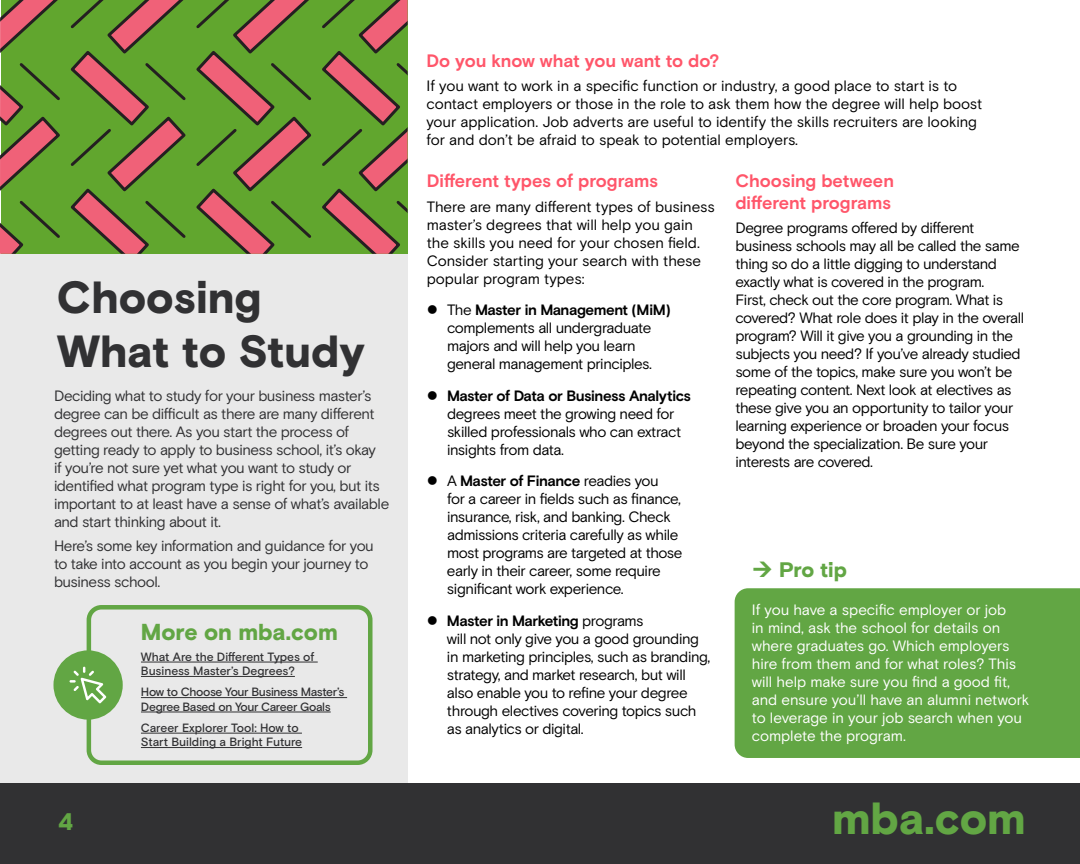
<style>
.page{position:relative;width:1080px;height:864px;background:#fff}
.page>*{position:absolute;margin:0;border:0;box-sizing:border-box;transform-origin:0 0}
.t1{font:900 45px/54px "Basis Grotesque Pro";letter-spacing:-.005em;color:#313133}
.t2{font:900 45px "Basis Grotesque Pro";letter-spacing:-.005em;color:#62a644}
.t3{font:900 24px "Basis Grotesque Pro";color:#62a644}
.t4{font:900 23.1px "Basis Grotesque Pro";letter-spacing:-.005em;color:#62a644}
.t5{font:900 21px "Basis Grotesque Pro";letter-spacing:-.01em;color:#62a644}
.t6{font:700 18px/21.6px "Basis Grotesque Pro";letter-spacing:-.005em;color:#ff566a}
.t7{font:15px/18px "Basis Grotesque Pro";letter-spacing:-.025em;color:#000}
.t8{font:15px/18px "Basis Grotesque Pro";letter-spacing:-.035em;color:#313133}
.t9{font:15px/18px "Basis Grotesque Pro";letter-spacing:-.005em;color:#000}
.t10{font:15px/18px "Basis Grotesque Pro";letter-spacing:-.005em;color:#fff}
.t11{font:700 15px "Basis Grotesque Pro";letter-spacing:-.035em;color:#000}
.t12{font:500 12px/14.4px "Basis Grotesque Pro";letter-spacing:-.02em;color:#313133}
.t13{font:500 12px/14.4px "Basis Grotesque Pro";color:#313133}
.s1{font-weight:700}
</style>
<div class="page">
<div style="left:0;top:783px;width:1080px;height:81px;background:#313133"></div>
<div style="left:0;top:250px;width:407px;height:533px;background:#e9e9e9"></div>
<hr style="left:141px;top:662px;width:177px;height:1px;background:#313133">
<hr style="left:141px;top:676px;width:154px;height:1px;background:#313133">
<hr style="left:141px;top:697px;width:206px;height:1px;background:#313133">
<hr style="left:141px;top:712px;width:190px;height:1px;background:#313133">
<hr style="left:141px;top:733px;width:161px;height:1px;background:#313133">
<hr style="left:141px;top:747px;width:161px;height:1px;background:#313133">
<div style="left:87px;top:605px;width:286px;height:160px;border:4px solid #62a644;border-radius:13px"></div>
<div style="left:53px;top:650px;width:70px;height:70px;background:#62a644;border-radius:50%"></div>
<svg style="left:70px;top:667px;width:36px;height:36px"></svg>
<div style="left:735px;top:588px;width:345px;height:170px;background:#62a644"></div>
<svg style="left:194px;top:0;width:214px;height:254px;background:#788b3b"></svg>
<svg style="left:0;top:0;width:188px;height:254px;background:#778d3b"></svg>
<h1 class="t1" style="left:57px;top:273px;width:310px">Choosing<br>What to Study</h1>
<p class="t8" style="left:54px;top:387px;width:337px">Deciding what to study for your business master’s degree can be difficult as there are many different degrees out there. As you start the process of getting ready to apply to business school, it’s okay<br>if you’re not sure yet what you want to study or identified what program type is right for you, but its important to at least have a sense of what’s available and start thinking about it.</p>
<p class="t8" style="left:54px;top:537px;width:321px">Here’s some key information and guidance for you to take into account as you begin your journey to business school.</p>
<h3 class="t4" style="left:141px;top:618px;width:199px">More on mba.com</h3>
<p class="t12" style="left:141px;top:650px;width:175px">What Are the Different Types of<br>Business Master’s Degrees?</p>
<p class="t12" style="left:141px;top:685px;width:205px">How to Choose Your Business Master’s<br>Degree Based on Your Career Goals</p>
<p class="t13" style="left:141px;top:721px;width:163px">Career Explorer Tool: How to<br>Start Building a Bright Future</p>
<p class="t6" style="left:426px;top:50px;width:295px">Do you know what you want to do?</p>
<p class="t9" style="left:426px;top:77px;width:557px">If you want to work in a specific function or industry, a good place to start is to contact employers or those in the role to ask them how the degree will help boost your application. Job adverts are useful to identify the skills recruiters are looking for and don’t be afraid to speak to potential employers.</p>
<p class="t6" style="left:427px;top:171px;width:233px">Different types of programs</p>
<p class="t9" style="left:427px;top:198px;width:289px">There are many different types of business master’s degrees that will help you gain the skills you need for your chosen field.<br>Consider starting your search with these popular program types:</p>
<p class="t7" style="left:447px;top:301px;width:225px">The <span class="s1">Master in Management (MiM) </span>complements all undergraduate majors and will help you learn general management principles.</p>
<p class="t11" style="left:447px;top:387px;width:246px">Master of Data or Business Analytics</p>
<p class="t7" style="left:447px;top:405px;width:236px">degrees meet the growing need for skilled professionals who can extract insights from data.</p>
<p class="t7" style="left:447px;top:472px;width:237px">A <span class="s1">Master of Finance</span> readies you<br>for a career in fields such as finance, insurance, risk, and banking. Check admissions criteria carefully as while most programs are targeted at those early in their career, some require significant work experience.</p>
<p class="t7" style="left:447px;top:612px;width:265px"><span class="s1">Master in Marketing</span> programs<br>will not only give you a good grounding in marketing principles, such as branding, strategy, and market research, but will also enable you to refine your degree through electives covering topics such as analytics or digital.</p>
<p class="t6" style="left:735px;top:171px;width:160px">Choosing between different programs</p>
<p class="t7" style="left:735px;top:219px;width:290px">Degree programs offered by different business schools may all be called the same thing so do a little digging to understand exactly what is covered in the program.<br>First, check out the core program. What is covered? What role does it play in the overall program? Will it give you a grounding in the subjects you need? If you’ve already studied some of the topics, make sure you won’t be repeating content. Next look at electives as these give you an opportunity to tailor your learning experience or broaden your focus beyond the specialization. Be sure your interests are covered.</p>
<h3 class="t5" style="left:779px;top:557px;width:69px">Pro tip</h3>
<p class="t10" style="left:752px;top:601px;width:279px">If you have a specific employer or job<br>in mind, ask the school for details on where graduates go. Which employers hire from them and for what roles? This will help make sure you find a good fit, and ensure you’ll have an alumni network to leverage in your job search when you complete the program.</p>
<h2 class="t3" style="left:58px;top:808px;width:17px">4</h2>
<h1 class="t2" style="left:832px;top:792px;width:195px">mba.com</h1>
</div>
